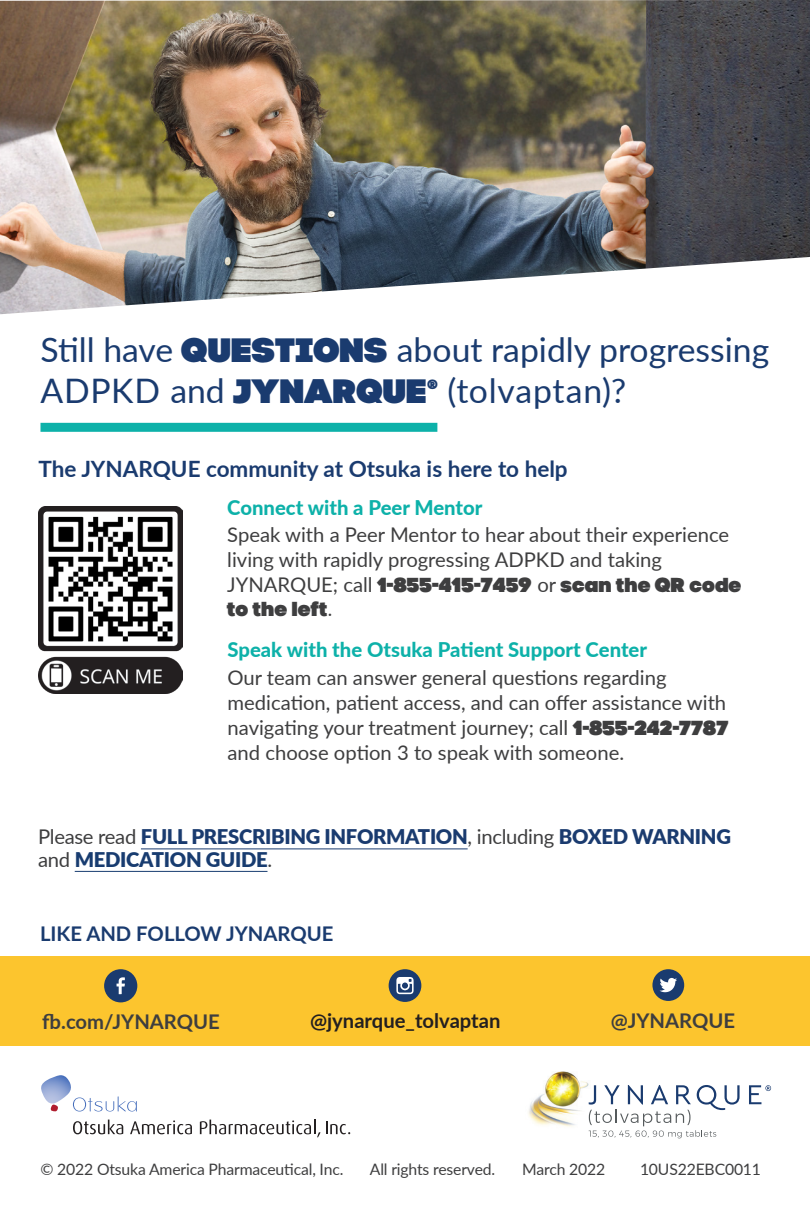
<style>
.page{position:relative;width:810px;height:1215px;background:#fff}
.page>*{position:absolute;margin:0;border:0;box-sizing:border-box;transform-origin:0 0}
.Pg_Headline{font:33.75px/40.5px "Lato";color:#1a3b6f}
.Pg_Headline-2{font:33.75px "Lato";letter-spacing:.02em;color:#1a3b6f}
.subhead{font:700 22.5px "Lato";color:#1a3b6f}
.bodycopy{font:20.25px/24.8px "Lato";color:#3e3e3f}
.t1{font:900 20.25px/22.5px "Lato";letter-spacing:-.015em;color:#1a3b6f}
.subhead-2{font:800 20.25px "Lato";color:#0db1a9}
.bodycopy-2{font:700 20.25px "Lato";color:#3e3e3f}
.subhead-3{font:700 20.25px "Lato";color:#1a3b6f}
.bodycopy-3{font:700 20.25px "Lato";color:#231f20}
.t2{font:15.75px "Lato";letter-spacing:-.01em;color:#3e3e3f}
.Pg_Headline-3{font:13.5px "Code Pro Black";color:#1a3b6f}
.s1{font-family:"Code Pro Black"}
.s2{font-family:"Code Pro Black LC"}
.s3{font-size:19.12px}
.s4{font-weight:400;color:#3e3e3f}
.s5{color:#183c70}
</style>
<div class="page">
<img style="left:528px;top:1071px;width:61px;height:60px">
<svg style="left:589px;top:1085px;width:151px;height:53px"></svg>
<svg style="left:749px;top:1085px;width:22px;height:19px"></svg>
<img style="left:0;top:0;width:810px;height:314px">
<img style="left:38px;top:507px;width:144px;height:186px">
<img style="left:47px;top:514px;width:127px;height:130px">
<svg style="left:41px;top:1075px;width:96px;height:37px"></svg>
<svg style="left:73px;top:1120px;width:50px;height:14px"></svg>
<svg style="left:130px;top:1120px;width:62px;height:14px"></svg>
<svg style="left:200px;top:1120px;width:120px;height:17px"></svg>
<svg style="left:326px;top:1121px;width:24px;height:13px"></svg>
<div style="left:40px;top:423px;width:397px;height:9px;background:#0db1a9"></div>
<div style="left:0;top:956px;width:810px;height:90px;background:#fcc52e"></div>
<div style="left:389px;top:969px;width:32px;height:33px;background:#1a3b6f;border-radius:50%"></div>
<svg style="left:396px;top:977px;width:18px;height:17px"></svg>
<div style="left:652px;top:969px;width:32px;height:32px;background:#1a3b6f;border-radius:50%"></div>
<svg style="left:660px;top:978px;width:17px;height:14px"></svg>
<div style="left:104px;top:969px;width:33px;height:33px;background:#1a3b6f;border-radius:50%"></div>
<svg style="left:117px;top:977px;width:8px;height:17px"></svg>
<hr style="left:141px;top:848px;width:327px;height:1px;background:#1a3b6f">
<hr style="left:75px;top:871px;width:193px;height:1px;background:#183c70">
<p class="Pg_Headline" style="left:40px;top:328px;width:730px">Still have <span class="s1">QUESTIONS</span> about rapidly progressing<br>ADPKD and <span class="s1">JYNARQUE</span></p>
<p class="Pg_Headline-3" style="left:428px;top:376px;width:12px">®</p>
<p class="Pg_Headline-2" style="left:448px;top:367px;width:180px">(tolvaptan)?</p>
<p class="subhead" style="left:39px;top:452px;width:531px">The JYNARQUE community at Otsuka is here to help</p>
<p class="subhead-2" style="left:227px;top:493px;width:257px">Connect with a Peer Mentor</p>
<p class="bodycopy" style="left:227px;top:521px;width:516px">Speak with a Peer Mentor to hear about their experience living with rapidly progressing ADPKD and taking JYNARQUE; call <span class="s2">1-855-415-7459</span> or <span class="s2">scan the QR code to the left</span><span class="s3">.</span></p>
<p class="subhead-2" style="left:228px;top:635px;width:421px">Speak with the Otsuka Patient Support Center</p>
<p class="bodycopy" style="left:228px;top:665px;width:503px">Our team can answer general questions regarding medication, patient access, and can offer assistance with navigating your treatment journey; call <span class="s2">1-855-242-7787 </span>and choose option 3 to speak with someone.</p>
<p class="t1" style="left:38px;top:825px;width:694px"><span class="s4">Please read</span> FULL PRESCRIBING INFORMATION<span class="s4">, including</span> BOXED WARNING <span class="s4">and</span> <span class="s5">MEDICATION GUIDE</span><span class="s4">.</span></p>
<p class="subhead-3" style="left:40px;top:919px;width:295px">LIKE AND FOLLOW JYNARQUE</p>
<p class="bodycopy-2" style="left:42px;top:1006px;width:179px">fb.com/JYNARQUE</p>
<p class="bodycopy-3" style="left:310px;top:1006px;width:192px">@jynarque_tolvaptan</p>
<p class="bodycopy-2" style="left:611px;top:1006px;width:126px">@JYNARQUE</p>
<p class="t2" style="left:40px;top:1158px;width:304px">© 2022 Otsuka America Pharmaceutical, Inc.</p>
<p class="t2" style="left:370px;top:1158px;width:127px">All rights reserved.</p>
<p class="t2" style="left:522px;top:1158px;width:85px">March 2022</p>
<p class="t2" style="left:640px;top:1158px;width:123px">10US22EBC0011</p>
</div>
